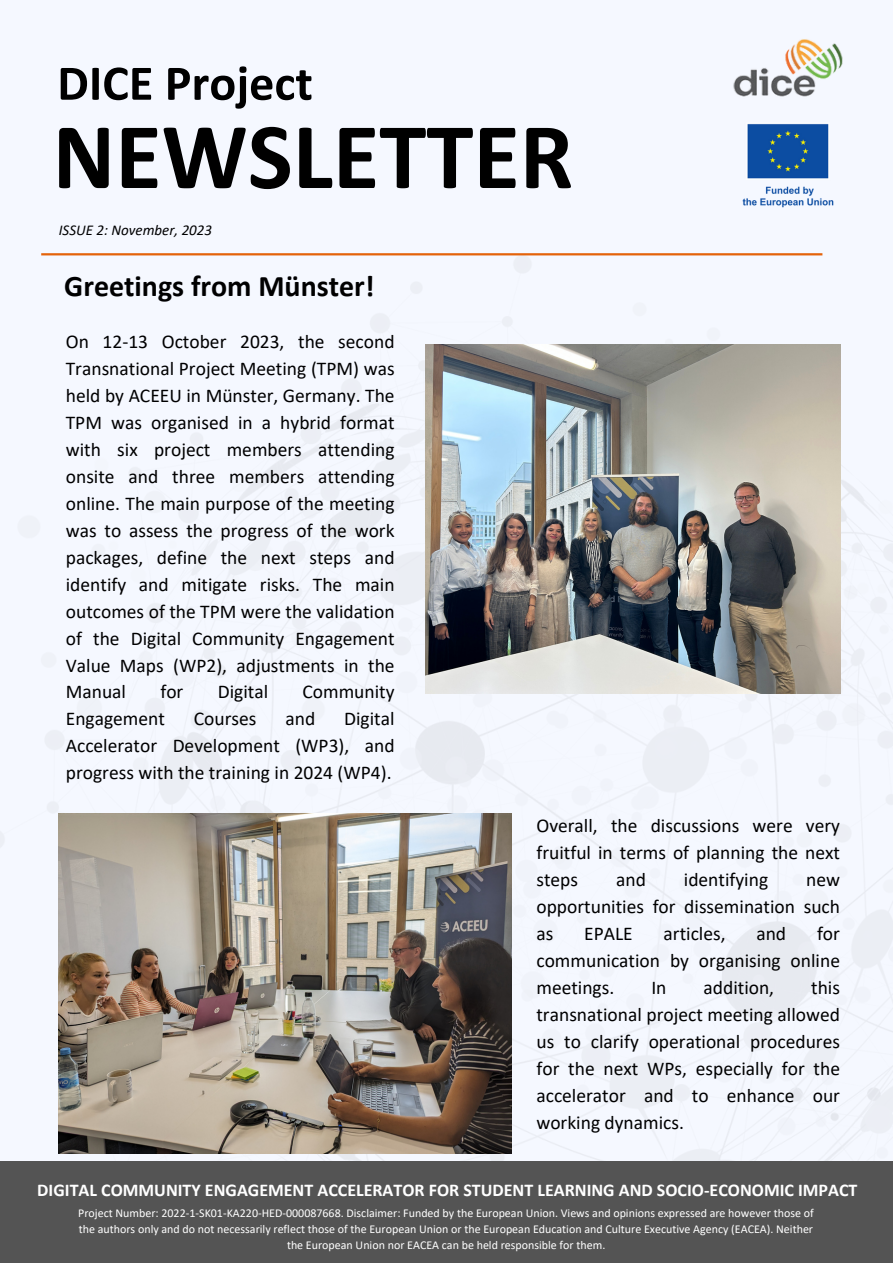
<style>
.page{position:relative;width:893px;height:1264px;background:#fff}
.page>*{position:absolute;margin:0;border:0;box-sizing:border-box;transform-origin:0 0}
.t1{font:700 95.1px "Calibri";color:#000}
.t2{font:700 50.25px "Calibri";color:#000}
.t3{font:700 30px "Calibri";color:#000}
.t4{font:19.5px/27px "Calibri";color:#000;text-align:justify}
.t5{font:700 18px "Calibri";color:#fff}
.t6{font:italic 15px "Calibri";color:#000}
.t7{font:12px/16px "Calibri";color:#fff;text-align:center}
</style>
<div class="page">
<div style="left:0;top:0;width:892px;height:1262px;background:#f5f8ff"></div>
<img style="left:41px;top:255px;width:851px;height:906px">
<div style="left:0;top:1161px;width:892px;height:101px;background:#545454"></div>
<hr style="left:41px;top:253px;width:781px;height:2px;background:#e4630a">
<img style="left:733px;top:39px;width:110px;height:58px">
<img style="left:742px;top:124px;width:92px;height:84px">
<img style="left:425px;top:345px;width:415px;height:348px">
<img style="left:59px;top:813px;width:452px;height:340px">
<p class="t2" style="left:57px;top:62px;width:257px">DICE Project</p>
<p class="t1" style="left:53px;top:117px;width:522px">NEWSLETTER</p>
<p class="t6" style="left:59px;top:223px;width:155px">ISSUE 2: November, 2023</p>
<p class="t3" style="left:64px;top:273px;width:312px">Greetings from Münster!</p>
<p class="t4" style="left:66px;top:329px;width:330px">On 12-13 October 2023, the second Transnational Project Meeting (TPM) was held by ACEEU in Münster, Germany. The TPM was organised in a hybrid format with six project members attending onsite and three members attending online. The main purpose of the meeting was to assess the progress of the work packages, define the next steps and identify and mitigate risks. The main outcomes of the TPM were the validation of the Digital Community Engagement Value Maps (WP2), adjustments in the Manual</p>
<p class="t4" style="left:160px;top:680px;width:24px">for</p>
<p class="t4" style="left:218px;top:680px;width:52px">Digital</p>
<p class="t4" style="left:302px;top:680px;width:94px">Community</p>
<p class="t4" style="left:66px;top:707px;width:101px">Engagement</p>
<p class="t4" style="left:194px;top:707px;width:64px">Courses</p>
<p class="t4" style="left:285px;top:707px;width:31px">and</p>
<p class="t4" style="left:66px;top:707px;width:330px;text-indent:278px">Digital Accelerator Development (WP3), and progress with the training in 2024 (WP4).</p>
<p class="t4" style="left:536px;top:813px;width:305px">Overall, the discussions were very fruitful in terms of planning the next steps</p>
<p class="t4" style="left:616px;top:867px;width:31px">and</p>
<p class="t4" style="left:683px;top:867px;width:86px">identifying</p>
<p class="t4" style="left:536px;top:867px;width:305px;text-indent:270px">new opportunities for dissemination such as</p>
<p class="t4" style="left:536px;top:921px;width:305px;text-indent:280px">for communication by organising online meetings.</p>
<p class="t4" style="left:584px;top:921px;width:50px">EPALE</p>
<p class="t4" style="left:663px;top:921px;width:63px">articles,</p>
<p class="t4" style="left:756px;top:921px;width:31px">and</p>
<p class="t4" style="left:536px;top:975px;width:305px;text-indent:275px">this transnational project meeting allowed us to clarify operational procedures for the next WPs, especially for the accelerator and to enhance our working dynamics.</p>
<p class="t4" style="left:651px;top:975px;width:17px">In</p>
<p class="t4" style="left:703px;top:975px;width:72px">addition,</p>
<p class="t5" style="left:37px;top:1182px;width:821px">DIGITAL COMMUNITY ENGAGEMENT ACCELERATOR FOR STUDENT LEARNING AND SOCIO-ECONOMIC IMPACT</p>
<p class="t7" style="left:78px;top:1205px;width:737px">Project Number: 2022-1-SK01-KA220-HED-000087668. Disclaimer: Funded by the European Union. Views and opinions expressed are however those of the authors only and do not necessarily reflect those of the European Union or the European Education and Culture Executive Agency (EACEA). Neither the European Union nor EACEA can be held responsible for them.</p>
</div>
